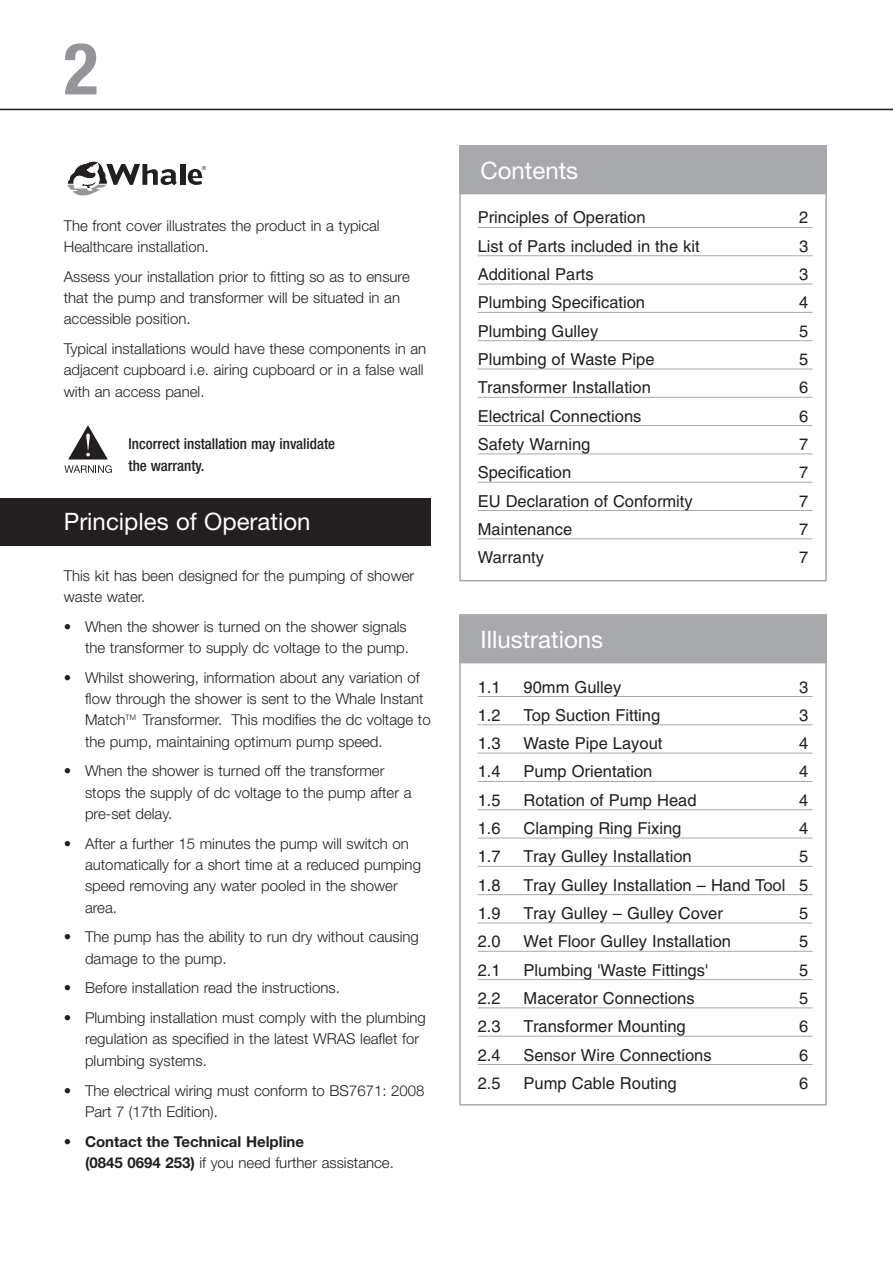
<style>
.page{position:relative;width:893px;height:1263px;background:#fff}
.page>*{position:absolute;margin:0;border:0;box-sizing:border-box;transform-origin:0 0}
.t1{font:700 condensed 72px "Helvetica Neue";color:#939598}
.t2{font:24px "Helvetica Neue";color:#fff}
.t3{font:16.5px "Helvetica";color:#231f20}
.t4{font:300 15px/21.3px "Helvetica Neue";color:#231f20}
.t5{font:700 15px/21.5px "Helvetica Neue";color:#231f20}
.t6{font:500 condensed 15px/21.8px "Helvetica Neue";color:#231f20}
.s1{font-weight:300}
</style>
<div class="page">
<hr style="left:0;top:109px;width:893px;height:1px;background:#231f20">
<div style="left:0;top:498px;width:431px;height:47px;background:#231f20"></div>
<div style="left:180px;top:164px;width:5px;height:21px;background:#231f20"></div>
<svg style="left:67px;top:161px;width:110px;height:35px"></svg>
<svg style="left:187px;top:166px;width:19px;height:19px"></svg>
<svg style="left:64px;top:425px;width:48px;height:48px"></svg>
<div style="left:459px;top:614px;width:368px;height:491px;border:2px solid #a8a9ad"></div>
<div style="left:460px;top:615px;width:366px;height:48px;background:#a8a9ad"></div>
<div style="left:459px;top:614px;width:368px;height:49px;border:2px solid #a8a9ad"></div>
<hr style="left:478px;top:696px;width:335px;height:1px;background:#a8a9ad">
<hr style="left:478px;top:724px;width:335px;height:1px;background:#a8a9ad">
<hr style="left:478px;top:753px;width:335px;height:1px;background:#a8a9ad">
<hr style="left:478px;top:781px;width:335px;height:1px;background:#a8a9ad">
<hr style="left:478px;top:809px;width:335px;height:1px;background:#a8a9ad">
<hr style="left:478px;top:838px;width:335px;height:1px;background:#a8a9ad">
<hr style="left:478px;top:866px;width:335px;height:1px;background:#a8a9ad">
<hr style="left:478px;top:894px;width:335px;height:1px;background:#a8a9ad">
<hr style="left:478px;top:922px;width:335px;height:1px;background:#a8a9ad">
<hr style="left:478px;top:951px;width:335px;height:1px;background:#a8a9ad">
<hr style="left:478px;top:979px;width:335px;height:1px;background:#a8a9ad">
<hr style="left:478px;top:1007px;width:335px;height:1px;background:#a8a9ad">
<hr style="left:478px;top:1036px;width:335px;height:1px;background:#a8a9ad">
<hr style="left:478px;top:1064px;width:335px;height:1px;background:#a8a9ad">
<div style="left:459px;top:145px;width:368px;height:436px;border:2px solid #a8a9ad"></div>
<div style="left:460px;top:146px;width:366px;height:48px;background:#a8a9ad"></div>
<div style="left:459px;top:145px;width:368px;height:49px;border:2px solid #a8a9ad"></div>
<hr style="left:478px;top:227px;width:335px;height:1px;background:#a8a9ad">
<hr style="left:478px;top:255px;width:335px;height:1px;background:#a8a9ad">
<hr style="left:478px;top:284px;width:335px;height:1px;background:#a8a9ad">
<hr style="left:478px;top:312px;width:335px;height:1px;background:#a8a9ad">
<hr style="left:478px;top:340px;width:335px;height:1px;background:#a8a9ad">
<hr style="left:478px;top:369px;width:335px;height:1px;background:#a8a9ad">
<hr style="left:478px;top:397px;width:335px;height:1px;background:#a8a9ad">
<hr style="left:478px;top:425px;width:335px;height:1px;background:#a8a9ad">
<hr style="left:478px;top:453px;width:335px;height:1px;background:#a8a9ad">
<hr style="left:478px;top:482px;width:335px;height:1px;background:#a8a9ad">
<hr style="left:478px;top:510px;width:335px;height:1px;background:#a8a9ad">
<hr style="left:478px;top:538px;width:335px;height:1px;background:#a8a9ad">
<h1 class="t1" style="left:64px;top:43px;width:36px">2</h1>
<p class="t4" style="left:64px;top:214px;width:317px">The front cover illustrates the product in a typical<br>Healthcare installation.</p>
<p class="t4" style="left:64px;top:265px;width:348px">Assess your installation prior to fitting so as to ensure that the pump and transformer will be situated in an accessible position.</p>
<p class="t4" style="left:64px;top:338px;width:364px">Typical installations would have these components in an adjacent cupboard i.e. airing cupboard or in a false wall with an access panel.</p>
<p class="t6" style="left:129px;top:434px;width:208px">Incorrect installation may invalidate the warranty.</p>
<h2 class="t2" style="left:64px;top:507px;width:248px">Principles of Operation</h2>
<p class="t4" style="left:64px;top:564px;width:352px">This kit has been designed for the pumping of shower waste water.</p>
<p class="t4" style="left:64px;top:615px;width:347px;text-align:right">• When the shower is turned on the shower signals the transformer to supply dc voltage to the pump.</p>
<p class="t4" style="left:85px;top:666px;width:347px;text-indent:-21px">• Whilst showering, information about any variation of flow through the shower is sent to the Whale Instant Match<sup>TM</sup> Transformer. This modifies the dc voltage to the pump, maintaining optimum pump speed.</p>
<p class="t4" style="left:85px;top:760px;width:328px;text-indent:-21px">• When the shower is turned off the transformer stops the supply of dc voltage to the pump after a pre-set delay.</p>
<p class="t4" style="left:85px;top:832px;width:337px;text-indent:-21px">• After a further 15 minutes the pump will switch on automatically for a short time at a reduced pumping speed removing any water pooled in the shower area.</p>
<p class="t4" style="left:85px;top:926px;width:335px;text-indent:-21px">• The pump has the ability to run dry without causing damage to the pump.</p>
<p class="t4" style="left:64px;top:977px;width:278px">• Before installation read the instructions.</p>
<p class="t4" style="left:85px;top:1007px;width:342px;text-indent:-21px">• Plumbing installation must comply with the plumbing regulation as specified in the latest WRAS leaflet for plumbing systems.</p>
<p class="t4" style="left:85px;top:1079px;width:341px;text-indent:-21px">• The electrical wiring must conform to BS7671: 2008<br>Part 7 (17th Edition).</p>
<p class="t5" style="left:85px;top:1130px;width:310px;text-indent:-21px"><span class="s1">•</span> Contact the Technical Helpline<br>(0845 0694 253) <span class="s1">if you need further assistance.</span></p>
<h2 class="t2" style="left:480px;top:156px;width:99px">Contents</h2>
<p class="t3" style="left:478px;top:212px;width:169px">Principles of Operation</p>
<p class="t3" style="left:799px;top:212px;width:11px">2</p>
<p class="t3" style="left:478px;top:240px;width:223px">List of Parts included in the kit</p>
<p class="t3" style="left:799px;top:240px;width:11px">3</p>
<p class="t3" style="left:478px;top:268px;width:118px">Additional Parts</p>
<p class="t3" style="left:799px;top:268px;width:11px">3</p>
<p class="t3" style="left:478px;top:297px;width:169px">Plumbing Specification</p>
<p class="t3" style="left:799px;top:297px;width:11px">4</p>
<p class="t3" style="left:478px;top:325px;width:122px">Plumbing Gulley</p>
<p class="t3" style="left:799px;top:325px;width:11px">5</p>
<p class="t3" style="left:478px;top:353px;width:178px">Plumbing of Waste Pipe</p>
<p class="t3" style="left:799px;top:353px;width:11px">5</p>
<p class="t3" style="left:478px;top:381px;width:175px">Transformer Installation</p>
<p class="t3" style="left:799px;top:381px;width:11px">6</p>
<p class="t3" style="left:478px;top:410px;width:165px">Electrical Connections</p>
<p class="t3" style="left:799px;top:410px;width:11px">6</p>
<p class="t3" style="left:478px;top:438px;width:114px">Safety Warning</p>
<p class="t3" style="left:799px;top:438px;width:11px">7</p>
<p class="t3" style="left:478px;top:466px;width:95px">Specification</p>
<p class="t3" style="left:799px;top:466px;width:11px">7</p>
<p class="t3" style="left:478px;top:495px;width:217px">EU Declaration of Conformity</p>
<p class="t3" style="left:799px;top:495px;width:11px">7</p>
<p class="t3" style="left:478px;top:523px;width:96px">Maintenance</p>
<p class="t3" style="left:799px;top:523px;width:11px">7</p>
<p class="t3" style="left:478px;top:551px;width:68px">Warranty</p>
<p class="t3" style="left:799px;top:551px;width:11px">7</p>
<h2 class="t2" style="left:480px;top:625px;width:124px">Illustrations</h2>
<p class="t3" style="left:478px;top:681px;width:24px">1.1</p>
<p class="t3" style="left:524px;top:681px;width:99px">90mm Gulley</p>
<p class="t3" style="left:799px;top:681px;width:11px">3</p>
<p class="t3" style="left:478px;top:709px;width:24px">1.2</p>
<p class="t3" style="left:524px;top:709px;width:138px">Top Suction Fitting</p>
<p class="t3" style="left:799px;top:709px;width:11px">3</p>
<p class="t3" style="left:478px;top:737px;width:24px">1.3</p>
<p class="t3" style="left:524px;top:737px;width:140px">Waste Pipe Layout</p>
<p class="t3" style="left:799px;top:737px;width:11px">4</p>
<p class="t3" style="left:478px;top:766px;width:24px">1.4</p>
<p class="t3" style="left:524px;top:766px;width:130px">Pump Orientation</p>
<p class="t3" style="left:799px;top:766px;width:11px">4</p>
<p class="t3" style="left:478px;top:794px;width:24px">1.5</p>
<p class="t3" style="left:524px;top:794px;width:174px">Rotation of Pump Head</p>
<p class="t3" style="left:799px;top:794px;width:11px">4</p>
<p class="t3" style="left:478px;top:822px;width:24px">1.6</p>
<p class="t3" style="left:524px;top:822px;width:159px">Clamping Ring Fixing</p>
<p class="t3" style="left:799px;top:822px;width:11px">4</p>
<p class="t3" style="left:478px;top:850px;width:24px">1.7</p>
<p class="t3" style="left:524px;top:850px;width:170px">Tray Gulley Installation</p>
<p class="t3" style="left:799px;top:850px;width:11px">5</p>
<p class="t3" style="left:478px;top:879px;width:24px">1.8</p>
<p class="t3" style="left:524px;top:879px;width:286px">Tray Gulley Installation – Hand Tool 5</p>
<p class="t3" style="left:478px;top:907px;width:24px">1.9</p>
<p class="t3" style="left:524px;top:907px;width:201px">Tray Gulley – Gulley Cover</p>
<p class="t3" style="left:799px;top:907px;width:11px">5</p>
<p class="t3" style="left:478px;top:935px;width:24px">2.0</p>
<p class="t3" style="left:524px;top:935px;width:209px">Wet Floor Gulley Installation</p>
<p class="t3" style="left:799px;top:935px;width:11px">5</p>
<p class="t3" style="left:478px;top:964px;width:24px">2.1</p>
<p class="t3" style="left:524px;top:964px;width:186px">Plumbing 'Waste Fittings'</p>
<p class="t3" style="left:799px;top:964px;width:11px">5</p>
<p class="t3" style="left:478px;top:992px;width:24px">2.2</p>
<p class="t3" style="left:524px;top:992px;width:173px">Macerator Connections</p>
<p class="t3" style="left:799px;top:992px;width:11px">5</p>
<p class="t3" style="left:478px;top:1020px;width:24px">2.3</p>
<p class="t3" style="left:524px;top:1020px;width:164px">Transformer Mounting</p>
<p class="t3" style="left:799px;top:1020px;width:11px">6</p>
<p class="t3" style="left:478px;top:1049px;width:24px">2.4</p>
<p class="t3" style="left:524px;top:1049px;width:189px">Sensor Wire Connections</p>
<p class="t3" style="left:799px;top:1049px;width:11px">6</p>
<p class="t3" style="left:478px;top:1077px;width:24px">2.5</p>
<p class="t3" style="left:524px;top:1077px;width:155px">Pump Cable Routing</p>
<p class="t3" style="left:799px;top:1077px;width:11px">6</p>
</div>
